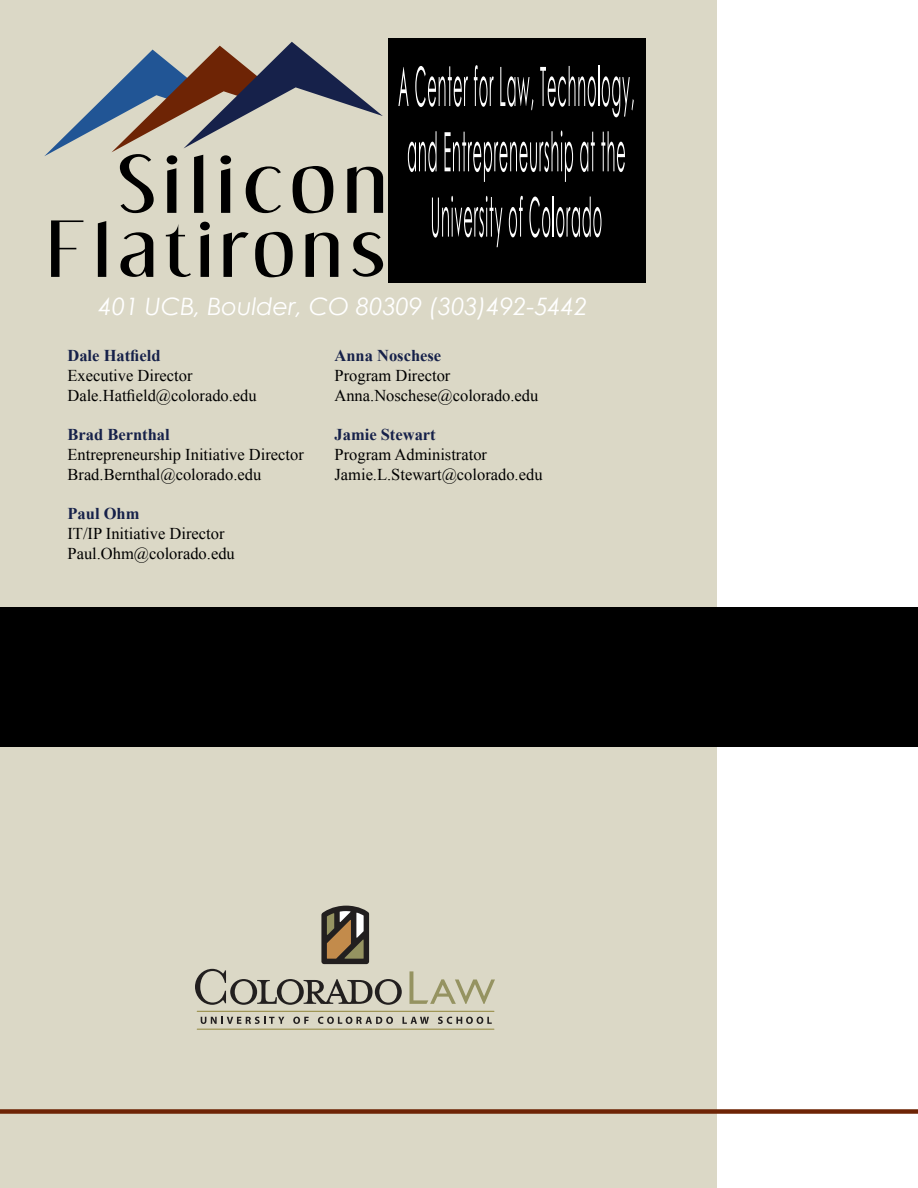
<style>
.page{position:relative;width:918px;height:1188px;background:#fff}
.page>*{position:absolute;margin:0;border:0;box-sizing:border-box;transform-origin:0 0}
.t1{font:italic 24px "Century Gothic";color:#fff}
.t2{font:16.5px/19.8px "Times New Roman";color:#000}
.t3{font:700 16.5px "Times New Roman";color:#16214a}
</style>
<div class="page">
<div style="left:0;top:0;width:717px;height:1188px;background:#dbd8c6"></div>
<div style="left:0;top:1109px;width:918px;height:5px;background:#6e2405"></div>
<div style="left:0;top:608px;width:918px;height:139px;background:#000"></div>
<div style="left:388px;top:38px;width:258px;height:244px;background:#000"></div>
<svg style="left:398px;top:67px;width:11px;height:39px"></svg>
<svg style="left:415px;top:66px;width:53px;height:41px"></svg>
<svg style="left:474px;top:65px;width:20px;height:42px"></svg>
<svg style="left:500px;top:67px;width:33px;height:44px"></svg>
<svg style="left:540px;top:66px;width:56px;height:41px"></svg>
<hr style="left:598px;top:66px;width:1px;height:40px;background:#fff">
<svg style="left:602px;top:76px;width:32px;height:41px"></svg>
<svg style="left:408px;top:131px;width:29px;height:41px"></svg>
<svg style="left:445px;top:131px;width:128px;height:51px"></svg>
<svg style="left:580px;top:132px;width:15px;height:40px"></svg>
<svg style="left:601px;top:131px;width:24px;height:41px"></svg>
<svg style="left:432px;top:196px;width:70px;height:51px"></svg>
<svg style="left:509px;top:196px;width:14px;height:41px"></svg>
<svg style="left:529px;top:197px;width:21px;height:41px"></svg>
<hr style="left:553px;top:197px;width:1px;height:40px;background:#fff">
<svg style="left:556px;top:197px;width:46px;height:40px"></svg>
<svg style="left:44px;top:42px;width:339px;height:171px"></svg>
<svg style="left:51px;top:220px;width:32px;height:57px"></svg>
<svg style="left:98px;top:221px;width:8px;height:56px"></svg>
<svg style="left:120px;top:232px;width:33px;height:45px"></svg>
<svg style="left:166px;top:224px;width:25px;height:53px"></svg>
<svg style="left:200px;top:222px;width:10px;height:55px"></svg>
<svg style="left:224px;top:232px;width:25px;height:45px"></svg>
<svg style="left:255px;top:232px;width:38px;height:45px"></svg>
<svg style="left:306px;top:233px;width:32px;height:44px"></svg>
<svg style="left:352px;top:232px;width:31px;height:45px"></svg>
<svg style="left:195px;top:906px;width:207px;height:99px"></svg>
<svg style="left:410px;top:971px;width:85px;height:33px"></svg>
<svg style="left:201px;top:1017px;width:83px;height:7px"></svg>
<svg style="left:293px;top:1017px;width:16px;height:7px"></svg>
<svg style="left:318px;top:1017px;width:75px;height:7px"></svg>
<svg style="left:402px;top:1017px;width:27px;height:7px"></svg>
<svg style="left:438px;top:1017px;width:54px;height:7px"></svg>
<hr style="left:197px;top:1011px;width:297px;height:1px;background:#91863a">
<hr style="left:197px;top:1029px;width:297px;height:1px;background:#91863a">
<h1 class="t1" style="left:99px;top:289px;width:491px">401 UCB, Boulder, CO 80309 (303)492-5442</h1>
<p class="t3" style="left:68px;top:344px;width:95px">Dale Hatfield</p>
<p class="t2" style="left:68px;top:365px;width:191px">Executive Director<br>Dale.Hatfield@colorado.edu</p>
<p class="t3" style="left:68px;top:423px;width:104px">Brad Bernthal</p>
<p class="t2" style="left:68px;top:444px;width:238px">Entrepreneurship Initiative Director<br>Brad.Bernthal@colorado.edu</p>
<p class="t3" style="left:68px;top:502px;width:73px">Paul Ohm</p>
<p class="t2" style="left:68px;top:523px;width:169px">IT/IP Initiative Director<br>Paul.Ohm@colorado.edu</p>
<p class="t3" style="left:335px;top:344px;width:108px">Anna Noschese</p>
<p class="t2" style="left:335px;top:365px;width:205px">Program Director<br>Anna.Noschese@colorado.edu</p>
<p class="t3" style="left:335px;top:423px;width:103px">Jamie Stewart</p>
<p class="t2" style="left:335px;top:444px;width:210px">Program Administrator<br>Jamie.L.Stewart@colorado.edu</p>
</div>
